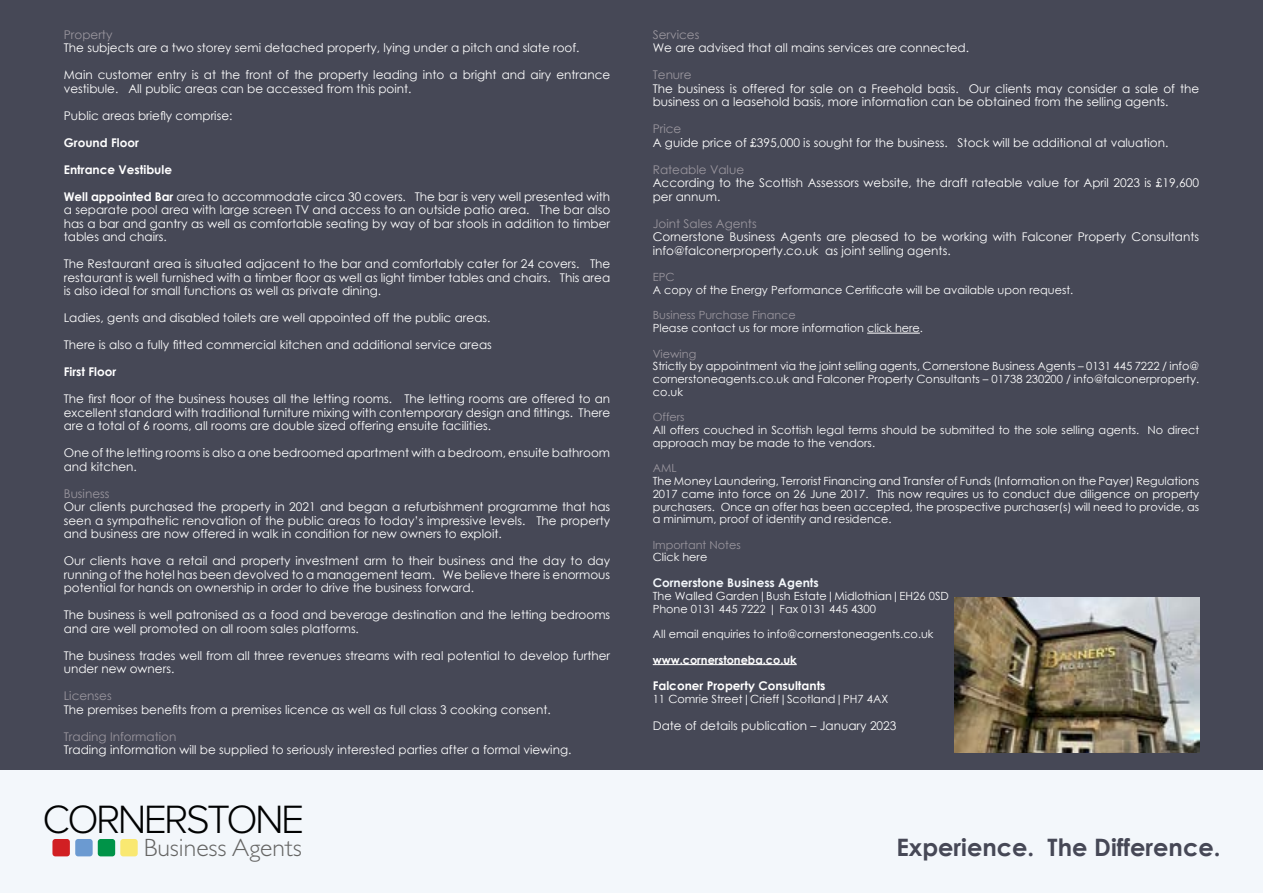
<style>
.page{position:relative;width:1263px;height:893px;background:#fff}
.page>*{position:absolute;margin:0;border:0;box-sizing:border-box;transform-origin:0 0}
.t1{font:300 40.95px "Proxima Nova";letter-spacing:-.065em;color:#010202}
.t2{font:300 25.05px "Gill Sans Std";color:#656564}
.t3{font:700 24px "Century Gothic";color:#464856}
.t4{font:12px/13.5px "Century Gothic";color:#fff}
.t5{font:12px "Century Gothic";color:#9a969e}
.t6{font:700 12px "Century Gothic";color:#fff}
.t7{font:700 12px "Century Gothic";color:#f3f7fb}
.t8{font:11.25px/12.8px "Century Gothic";color:#fff;text-align:justify}
.t9{font:11.25px "Century Gothic";color:#9a969e}
.t10{font:700 11.25px "Century Gothic";color:#fff}
.s1{font-weight:700}
</style>
<div class="page">
<div style="left:0;top:770px;width:1263px;height:123px;background:#f3f7fb"></div>
<div style="left:0;top:0;width:1263px;height:770px;background:#464856"></div>
<hr style="left:867px;top:333px;width:53px;height:1px;background:#fff">
<hr style="left:653px;top:664px;width:144px;height:1px;background:#fff">
<div style="left:52px;top:839px;width:18px;height:17px;background:#d11f23;border-radius:3px"></div>
<div style="left:75px;top:839px;width:18px;height:17px;background:#6b9ad1;border-radius:3px"></div>
<div style="left:98px;top:839px;width:17px;height:17px;background:#009348;border-radius:3px"></div>
<div style="left:120px;top:839px;width:18px;height:17px;background:#f9e871;border-radius:3px"></div>
<img style="left:954px;top:597px;width:245px;height:156px">
<p class="t5" style="left:64px;top:26px;width:50px">Property</p>
<p class="t4" style="left:64px;top:41px;width:517px">The subjects are a two storey semi detached property, lying under a pitch and slate roof.</p>
<p class="t4" style="left:64px;top:68px;width:548px">Main customer entry is at the front of the property leading into a bright and airy entrance vestibule. All public areas can be accessed from this point.</p>
<p class="t4" style="left:64px;top:108px;width:170px">Public areas briefly comprise:</p>
<p class="t6" style="left:64px;top:133px;width:77px">Ground Floor</p>
<p class="t6" style="left:64px;top:160px;width:110px">Entrance Vestibule</p>
<p class="t4" style="left:64px;top:189px;width:548px;text-align:justify"><span class="s1">Well appointed Bar</span> area to accommodate circa 30 covers. The bar is very well presented with a separate pool area with large screen TV and access to an outside patio area. The bar also has a bar and gantry as well as comfortable seating by way of bar stools in addition to timber tables and chairs.</p>
<p class="t4" style="left:64px;top:257px;width:548px;text-align:justify">The Restaurant area is situated adjacent to the bar and comfortably cater for 24 covers. The restaurant is well furnished with a timber floor as well as light timber tables and chairs. This area is also ideal for small functions as well as private dining.</p>
<p class="t4" style="left:64px;top:311px;width:428px">Ladies, gents and disabled toilets are well appointed off the public areas.</p>
<p class="t4" style="left:64px;top:338px;width:430px">There is also a fully fitted commercial kitchen and additional service areas</p>
<p class="t6" style="left:64px;top:363px;width:54px">First Floor</p>
<p class="t4" style="left:64px;top:392px;width:548px;text-align:justify">The first floor of the business houses all the letting rooms. The letting rooms are offered to an excellent standard with traditional furniture mixing with contemporary design and fittings. There are a total of 6 rooms, all rooms are double sized offering ensuite facilities.</p>
<p class="t4" style="left:64px;top:446px;width:548px">One of the letting rooms is also a one bedroomed apartment with a bedroom, ensuite bathroom and kitchen.</p>
<p class="t5" style="left:64px;top:485px;width:47px">Business</p>
<p class="t4" style="left:64px;top:500px;width:548px;text-align:justify">Our clients purchased the property in 2021 and began a refurbishment programme that has seen a sympathetic renovation of the public areas to today’s impressive levels. The property and business are now offered in walk in condition for new owners to exploit.</p>
<p class="t4" style="left:64px;top:554px;width:548px;text-align:justify">Our clients have a retail and property investment arm to their business and the day to day running of the hotel has been devolved to a management team. We believe there is enormous potential for hands on ownership in order to drive the business forward.</p>
<p class="t4" style="left:64px;top:608px;width:548px">The business is well patronised as a food and beverage destination and the letting bedrooms and are well promoted on all room sales platforms.</p>
<p class="t4" style="left:64px;top:648px;width:548px">The business trades well from all three revenues streams with real potential to develop further under new owners.</p>
<p class="t5" style="left:64px;top:688px;width:49px">Licenses</p>
<p class="t4" style="left:64px;top:702px;width:488px">The premises benefits from a premises licence as well as full class 3 cooking consent.</p>
<p class="t5" style="left:64px;top:728px;width:114px">Trading Information</p>
<p class="t4" style="left:64px;top:743px;width:509px">Trading information will be supplied to seriously interested parties after a formal viewing.</p>
<h1 class="t1" style="left:43px;top:796px;width:263px">CORNERSTONE</h1>
<p class="t5" style="left:653px;top:26px;width:48px">Services</p>
<p class="t4" style="left:653px;top:41px;width:318px">We are advised that all mains services are connected.</p>
<p class="t5" style="left:653px;top:67px;width:40px">Tenure</p>
<p class="t4" style="left:653px;top:81px;width:548px">The business is offered for sale on a Freehold basis. Our clients may consider a sale of the business on a leasehold basis, more information can be obtained from the selling agents.</p>
<p class="t5" style="left:653px;top:121px;width:30px">Price</p>
<p class="t4" style="left:653px;top:135px;width:517px">A guide price of £395,000 is sought for the business. Stock will be additional at valuation.</p>
<p class="t5" style="left:653px;top:161px;width:93px">Rateable Value</p>
<p class="t4" style="left:653px;top:176px;width:548px">According to the Scottish Assessors website, the draft rateable value for April 2023 is £19,600 per annum.</p>
<p class="t5" style="left:653px;top:215px;width:105px">Joint Sales Agents</p>
<p class="t4" style="left:653px;top:230px;width:548px">Cornerstone Business Agents are pleased to be working with Falconer Property Consultants info@falconerproperty.co.uk as joint selling agents.</p>
<p class="t9" style="left:653px;top:269px;width:23px">EPC</p>
<p class="t8" style="left:653px;top:283px;width:422px">A copy of the Energy Performance Certificate will be available upon request.</p>
<p class="t9" style="left:653px;top:307px;width:145px">Business Purchase Finance</p>
<p class="t8" style="left:653px;top:321px;width:272px">Please contact us for more information click here.</p>
<p class="t9" style="left:653px;top:346px;width:45px">Viewing</p>
<p class="t8" style="left:653px;top:360px;width:548px">Strictly by appointment via the joint selling agents, Cornerstone Business Agents – 0131 445 7222 / info@ cornerstoneagents.co.uk and Falconer Property Consultants – 01738 230200 / info@falconerproperty. co.uk</p>
<p class="t9" style="left:653px;top:409px;width:33px">Offers</p>
<p class="t8" style="left:653px;top:423px;width:548px">All offers couched in Scottish legal terms should be submitted to the sole selling agents. No direct approach may be made to the vendors.</p>
<p class="t9" style="left:653px;top:460px;width:25px">AML</p>
<p class="t8" style="left:653px;top:474px;width:548px">The Money Laundering, Terrorist Financing and Transfer of Funds (Information on the Payer) Regulations 2017 came into force on 26 June 2017. This now requires us to conduct due diligence on property purchasers. Once an offer has been accepted, the prospective purchaser(s) will need to provide, as a minimum, proof of identity and residence.</p>
<p class="t9" style="left:653px;top:537px;width:89px">Important Notes</p>
<p class="t8" style="left:653px;top:551px;width:56px">Click here</p>
<p class="t7" style="left:653px;top:574px;width:168px">Cornerstone Business Agents</p>
<p class="t8" style="left:653px;top:589px;width:298px">The Walled Garden|Bush Estate|Midlothian|EH26 0SD<br>Phone 0131 445 7222 | Fax 0131 445 4300</p>
<p class="t8" style="left:653px;top:627px;width:282px">All email enquiries to info@cornerstoneagents.co.uk</p>
<p class="t10" style="left:653px;top:651px;width:146px">www.cornerstoneba.co.uk</p>
<p class="t6" style="left:653px;top:676px;width:174px">Falconer Property Consultants</p>
<p class="t8" style="left:653px;top:692px;width:237px">11 Comrie Street|Crieff|Scotland|PH7 4AX</p>
<p class="t4" style="left:653px;top:718px;width:245px">Date of details publication – January 2023</p>
<h2 class="t2" style="left:144px;top:833px;width:160px">Business Agents</h2>
<h3 class="t3" style="left:896px;top:829px;width:325px">Experience. The Difference.</h3>
</div>
